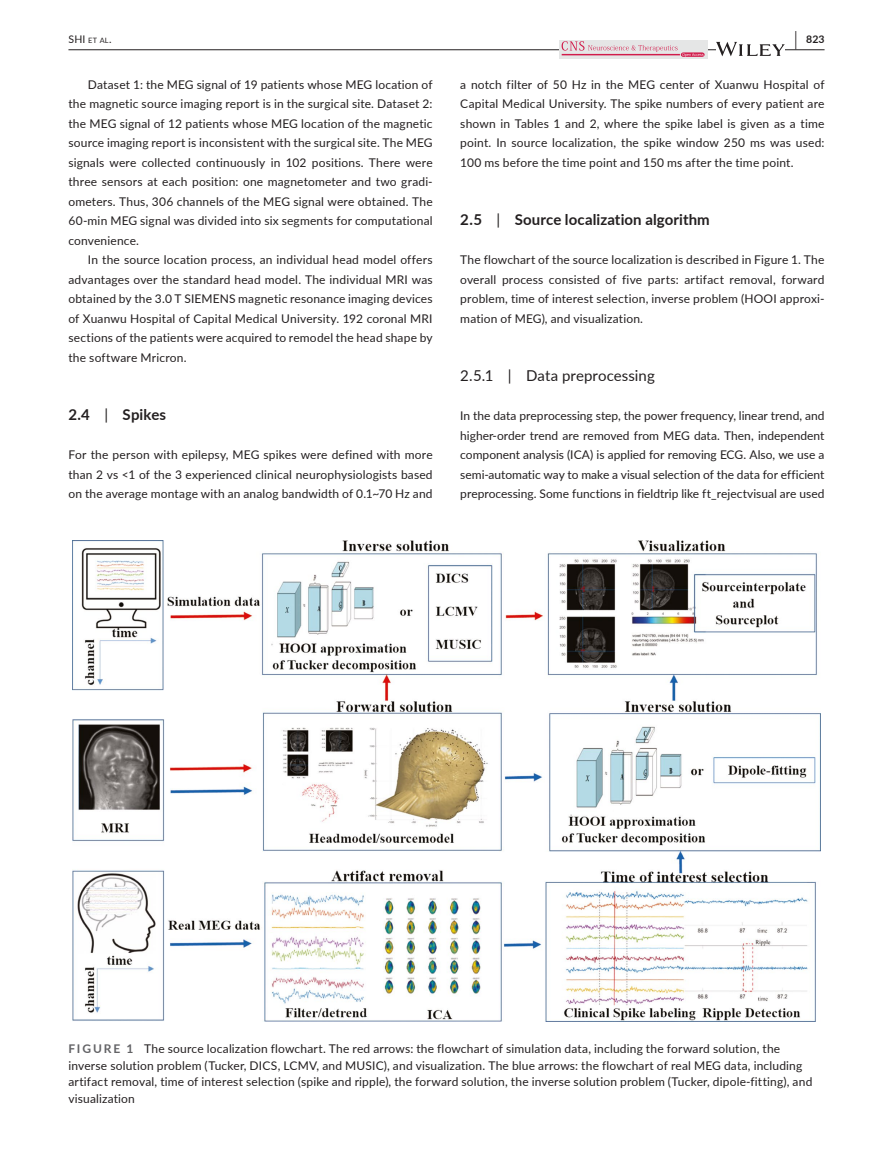
<style>
.page{position:relative;width:893px;height:1174px;background:#fff}
.page>*{position:absolute;margin:0;border:0;box-sizing:border-box;transform-origin:0 0}
.t1{font:700 15px "Lato";letter-spacing:.005em;color:#231f20}
.t2{font:15px "Lato";letter-spacing:.005em;color:#231f20}
.t3{font:12px/19.5px "Lato";letter-spacing:.015em;color:#231f20;text-align:justify}
.t4{font:10.5px "Lato";color:#231f20}
.t5{font:700 10.5px "Lato";color:#231f20}
.s1{font-size:7.35px}
.s2{font-size:19.5px}
.s3{font-weight:400}
.s4{font-weight:700;color:#636366}
</style>
<div class="page">
<hr style="left:68px;top:49px;width:756px;height:1px;background:#231f20">
<div style="left:559px;top:40px;width:149px;height:18px;background:#e5e6e6"></div>
<svg style="left:562px;top:41px;width:141px;height:16px"></svg>
<svg style="left:716px;top:42px;width:69px;height:14px"></svg>
<img style="left:72px;top:540px;width:749px;height:481px">
<p class="t4" style="left:68px;top:31px;width:45px">SHI <span class="s1">et al</span>.</p>
<p class="t5" style="left:795px;top:31px;width:31px"><span class="s2">|</span> 823</p>
<p class="t3" style="left:68px;top:74px;width:366px;text-indent:20px">Dataset 1: the MEG signal of 19 patients whose MEG location of the magnetic source imaging report is in the surgical site. Dataset 2: the MEG signal of 12 patients whose MEG location of the magnetic source imaging report is inconsistent with the surgical site. The MEG signals were collected continuously in 102 positions. There were three sensors at each position: one magnetometer and two gradi&shy;ometers. Thus, 306 channels of the MEG signal were obtained. The 60-min MEG signal was divided into six segments for computational convenience.</p>
<p class="t3" style="left:68px;top:249px;width:366px;text-indent:20px">In the source location process, an individual head model offers advantages over the standard head model. The individual MRI was obtained by the 3.0 T SIEMENS magnetic resonance imaging devices of Xuanwu Hospital of Capital Medical University. 192 coronal MRI sections of the patients were acquired to remodel the head shape by the software Mricron.</p>
<p class="t3" style="left:460px;top:74px;width:366px">a notch filter of 50 Hz in the MEG center of Xuanwu Hospital of Capital Medical University. The spike numbers of every patient are shown in Tables 1 and 2, where the spike label is given as a time point. In source localization, the spike window 250 ms was used:<br>100 ms before the time point and 150 ms after the time point.</p>
<p class="t1" style="left:460px;top:209px;width:251px">2.5 <span class="s3">|</span> Source localization algorithm</p>
<p class="t3" style="left:460px;top:249px;width:366px">The flowchart of the source localization is described in Figure 1. The overall process consisted of five parts: artifact removal, forward problem, time of interest selection, inverse problem (HOOI approxi&shy;mation of MEG), and visualization.</p>
<p class="t1" style="left:68px;top:404px;width:99px">2.4 <span class="s3">|</span> Spikes</p>
<p class="t3" style="left:68px;top:444px;width:366px">For the person with epilepsy, MEG spikes were defined with more than 2 vs &lt;1 of the 3 experienced clinical neurophysiologists based on the average montage with an analog bandwidth of 0.1~70 Hz and</p>
<p class="t2" style="left:460px;top:365px;width:196px">2.5.1 | Data preprocessing</p>
<p class="t3" style="left:460px;top:405px;width:366px">In the data preprocessing step, the power frequency, linear trend, and higher-order trend are removed from MEG data. Then, independent component analysis (ICA) is applied for removing ECG. Also, we use a semi-automatic way to make a visual selection of the data for efficient preprocessing. Some functions in fieldtrip like ft_rejectvisual are used</p>
<p class="t3" style="left:68px;top:1040px;width:745px;line-height:16.5px;text-align:left"><span class="s4">FIGURE 1</span> The source localization flowchart. The red arrows: the flowchart of simulation data, including the forward solution, the inverse solution problem (Tucker, DICS, LCMV, and MUSIC), and visualization. The blue arrows: the flowchart of real MEG data, including artifact removal, time of interest selection (spike and ripple), the forward solution, the inverse solution problem (Tucker, dipole-fitting), and visualization</p>
</div>
